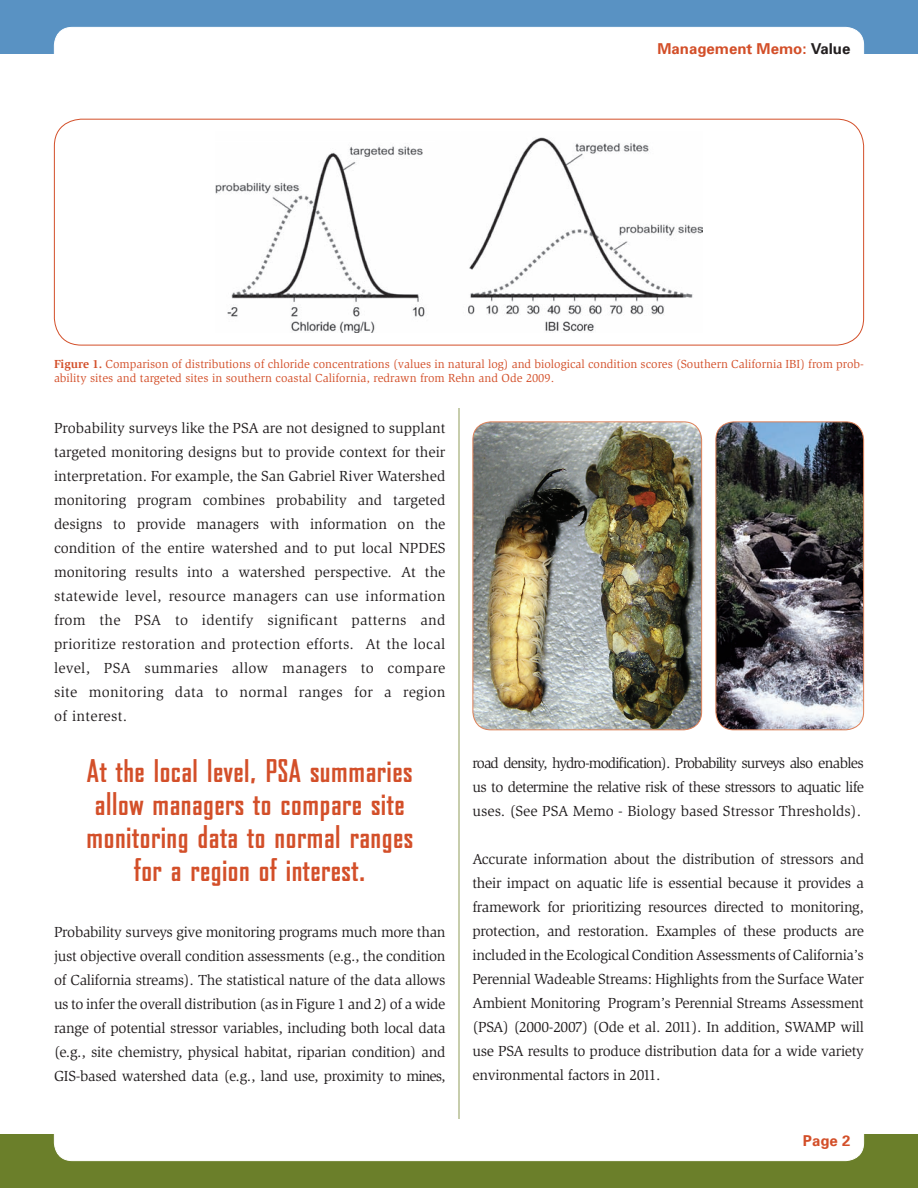
<style>
.page{position:relative;width:918px;height:1188px;background:#fff}
.page>*{position:absolute;margin:0;border:0;box-sizing:border-box;transform-origin:0 0}
.t1{font:700 30px/33px "Bureau Agency";letter-spacing:.02em;color:#d34f29;text-align:center}
.t2{font:15px/24px "Slimbach";letter-spacing:-.02em;color:#231f20;text-align:justify}
.t3{font:700 15px "Univers";color:#d34f29}
.t4{font:12px/14.2px "Slimbach";color:#d34f29}
.s1{color:#231f20}
.s2{font-weight:700}
</style>
<div class="page">
<div style="left:0;top:1134px;width:918px;height:54px;background:#6b7f2a"></div>
<div style="left:54px;top:1074px;width:810px;height:87px;background:#fff;border-radius:18px"></div>
<div style="left:54px;top:1073px;width:810px;height:88px;border:1px solid #fff;border-radius:18px"></div>
<div style="left:0;top:0;width:918px;height:54px;background:#5992c3"></div>
<div style="left:54px;top:27px;width:810px;height:87px;background:#fff;border-radius:18px"></div>
<div style="left:54px;top:27px;width:810px;height:88px;border:1px solid #fff;border-radius:18px"></div>
<hr style="left:459px;top:408px;width:1px;height:711px;background:#909c5a">
<div style="left:54px;top:119px;width:810px;height:226px;border:1px solid #d34f29;border-radius:27px"></div>
<img style="left:215px;top:137px;width:488px;height:196px">
<img style="left:473px;top:422px;width:229px;height:308px">
<div style="left:472px;top:421px;width:230px;height:309px;border:1px solid #de8158;border-radius:18px"></div>
<img style="left:716px;top:422px;width:148px;height:308px">
<div style="left:716px;top:421px;width:148px;height:309px;border:1px solid #de8158;border-radius:18px"></div>
<p class="t3" style="left:657px;top:39px;width:195px">Management Memo: <span class="s1">Value</span></p>
<p class="t4" style="left:54px;top:357px;width:811px"><span class="s2">Figure 1.</span> Comparison of distributions of chloride concentrations (values in natural log) and biological condition scores (Southern California IBI) from prob&shy;ability sites and targeted sites in southern coastal California, redrawn from Rehn and Ode 2009.</p>
<p class="t2" style="left:54px;top:416px;width:393px">Probability surveys like the PSA are not designed to supplant targeted monitoring designs but to provide context for their interpretation. For example, the San Gabriel River Watershed monitoring program combines probability and targeted designs to provide managers with information on the condition of the entire watershed and to put local NPDES monitoring results into a watershed perspective. At the statewide level, resource managers can use information from the PSA to identify significant patterns and prioritize restoration and protection efforts. At the local level, PSA summaries allow managers to compare site monitoring data to normal ranges for a region of interest.</p>
<p class="t1" style="left:86px;top:754px;width:328px">At the local level, PSA summaries allow managers to compare site monitoring data to normal ranges for a region of interest.</p>
<p class="t2" style="left:472px;top:752px;width:393px">road density, hydro-modification). Probability surveys also enables us to determine the relative risk of these stressors to aquatic life uses. (See PSA Memo - Biology based Stressor Thresholds).</p>
<p class="t2" style="left:472px;top:848px;width:393px">Accurate information about the distribution of stressors and their impact on aquatic life is essential because it provides a framework for prioritizing resources directed to monitoring, protection, and restoration. Examples of these products are included in the Ecological Condition Assessments of California’s Perennial Wadeable Streams: Highlights from the Surface Water Ambient Monitoring Program’s Perennial Streams Assessment (PSA) (2000-2007) (Ode et al. 2011). In addition, SWAMP will use PSA results to produce distribution data for a wide variety environmental factors in 2011.</p>
<p class="t2" style="left:54px;top:920px;width:393px">Probability surveys give monitoring programs much more than just objective overall condition assessments (e.g., the condition of California streams). The statistical nature of the data allows us to infer the overall distribution (as in Figure 1 and 2) of a wide range of potential stressor variables, including both local data (e.g., site chemistry, physical habitat, riparian condition) and GIS-based watershed data (e.g., land use, proximity to mines,</p>
<p class="t3" style="left:803px;top:1131px;width:49px">Page 2</p>
</div>
